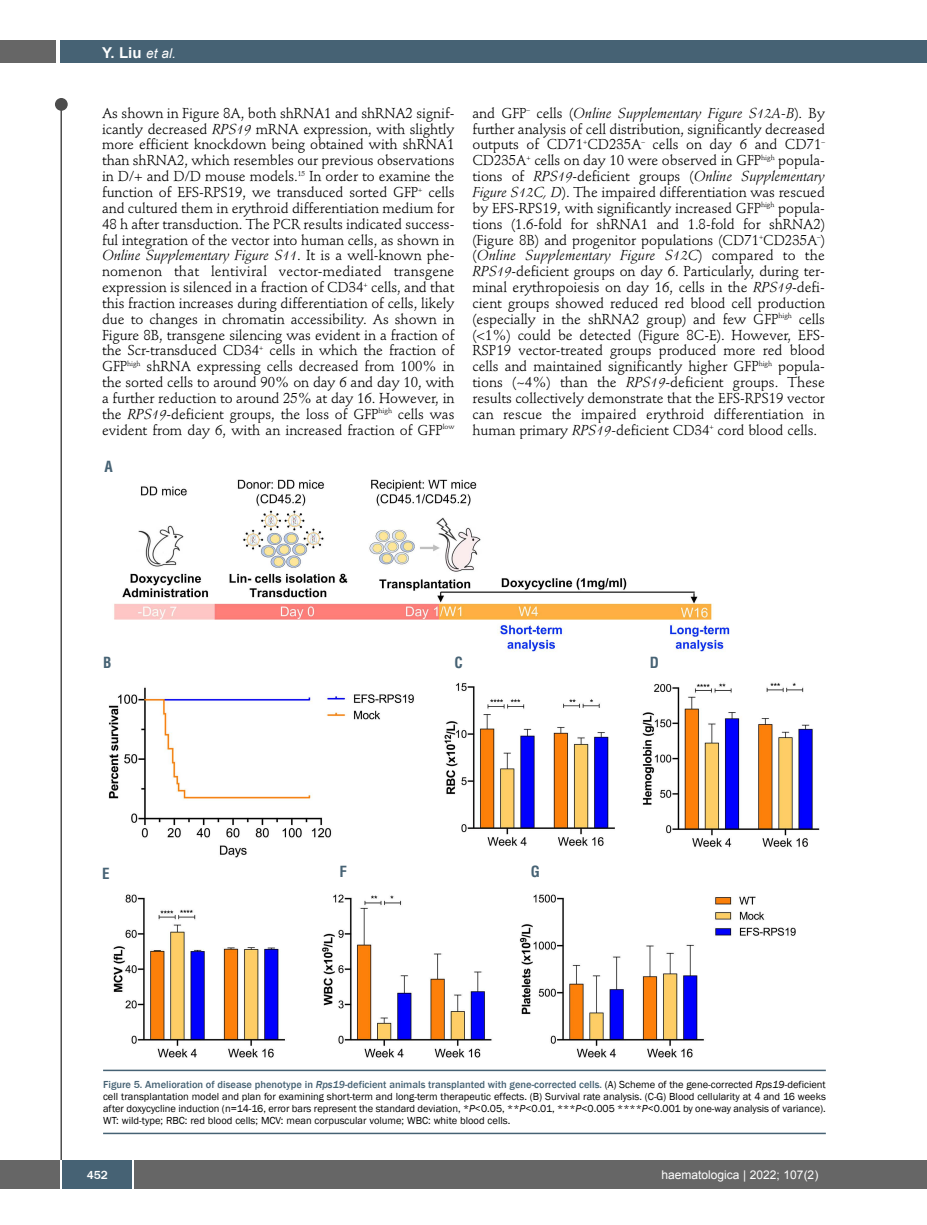
<style>
.page{position:relative;width:927px;height:1225px;background:#fff}
.page>*{position:absolute;margin:0;border:0;box-sizing:border-box;transform-origin:0 0}
.t1{font:700 15px "Arial";color:#fff}
.t2{font:700 condensed 15px "Helvetica";color:#466274}
.t3{font:14.25px/15.9px "Stempel Schneidler";letter-spacing:-.005em;color:#000;text-align:justify}
.t4{font:12px "Arial";color:#fff}
.t5{font:500 12px "Franklin Gothic";color:#fff}
.t6{font:10.5px/12px "Franklin Gothic";color:#000;text-align:justify}
.s1{font-weight:400;font-style:italic;font-size:13.5px}
.s2{font-style:italic}
.s3{font-weight:500;color:#466274}
.s4{font-weight:500;font-style:italic;color:#466274}
</style>
<div class="page">
<div style="left:911px;top:40px;width:16px;height:22px;background:#466274"></div>
<div style="left:910px;top:1160px;width:17px;height:28px;background:#666"></div>
<div style="left:55px;top:98px;width:13px;height:13px;background:#4d4d4d;border-radius:50%"></div>
<hr style="left:60px;top:101px;width:2px;height:1061px;background:#4d4d4d">
<div style="left:60px;top:40px;width:852px;height:22px;background:#466274"></div>
<div style="left:0;top:40px;width:56px;height:22px;background:#666"></div>
<div style="left:0;top:1160px;width:911px;height:28px;background:#666"></div>
<div style="left:62px;top:1160px;width:71px;height:28px;background:#466274"></div>
<hr style="left:60px;top:1160px;width:2px;height:28px;background:#fff">
<svg style="left:133px;top:1160px;width:1px;height:28px"></svg>
<img style="left:108px;top:479px;width:712px;height:579px">
<hr style="left:103px;top:1069px;width:723px;height:2px;background:#466274">
<hr style="left:103px;top:1132px;width:723px;height:2px;background:#466274">
<p class="t1" style="left:102px;top:44px;width:75px">Y. Liu <span class="s1">et al.</span></p>
<p class="t3" style="left:102px;top:106px;width:354px">As shown in Figure 8A, both shRNA1 and shRNA2 signif&shy;icantly decreased <span class="s2">RPS19</span> mRNA expression, with slightly more efficient knockdown being obtained with shRNA1 than shRNA2, which resembles our previous observations in D/+ and D/D mouse models.<sup>15</sup> In order to examine the function of EFS-RPS19, we transduced sorted GFP<sup>+</sup> cells and cultured them in erythroid differentiation medium for 48 h after transduction. The PCR results indicated success&shy;ful integration of the vector into human cells, as shown in <span class="s2">Online Supplementary Figure S11</span>. It is a well-known phe&shy;nomenon that lentiviral vector-mediated transgene expression is silenced in a fraction of CD34<sup>+</sup> cells, and that this fraction increases during differentiation of cells, likely due to changes in chromatin accessibility. As shown in Figure 8B, transgene silencing was evident in a fraction of the Scr-transduced CD34<sup>+</sup> cells in which the fraction of GFP<sup>high</sup> shRNA expressing cells decreased from 100% in the sorted cells to around 90% on day 6 and day 10, with a further reduction to around 25% at day 16. However, in the <span class="s2">RPS19</span>-deficient groups, the loss of GFP<sup>high</sup> cells was evident from day 6, with an increased fraction of GFP<sup>low</sup></p>
<p class="t3" style="left:472px;top:106px;width:354px">and GFP<sup>–</sup> cells (<span class="s2">Online Supplementary Figure S12A-B</span>). By further analysis of cell distribution, significantly decreased outputs of CD71<sup>+</sup>CD235A<sup>–</sup> cells on day 6 and CD71<sup>– </sup>CD235A<sup>+</sup> cells on day 10 were observed in GFP<sup>high</sup> popula&shy;tions of <span class="s2">RPS19</span>-deficient groups (<span class="s2">Online Supplementary Figure S12C, D</span>). The impaired differentiation was rescued by EFS-RPS19, with significantly increased GFP<sup>high</sup> popula&shy;tions (1.6-fold for shRNA1 and 1.8-fold for shRNA2) (Figure 8B) and progenitor populations (CD71<sup>+</sup>CD235A<sup>–</sup>) (<span class="s2">Online Supplementary Figure S12C</span>) compared to the <span class="s2">RPS19</span>-deficient groups on day 6. Particularly, during ter&shy;minal erythropoiesis on day 16, cells in the <span class="s2">RPS19</span>-defi&shy;cient groups showed reduced red blood cell production (especially in the shRNA2 group) and few GFP<sup>high</sup> cells (&lt;1%) could be detected (Figure 8C-E). However, EFS-RSP19 vector-treated groups produced more red blood cells and maintained significantly higher GFP<sup>high</sup> popula&shy;tions (~4%) than the <span class="s2">RPS19</span>-deficient groups. These results collectively demonstrate that the EFS-RPS19 vector can rescue the impaired erythroid differentiation in human primary <span class="s2">RPS19-</span>deficient CD34<sup>+</sup> cord blood cells.</p>
<p class="t2" style="left:104px;top:461px;width:10px">A</p>
<p class="t2" style="left:103px;top:656px;width:10px">B</p>
<p class="t2" style="left:455px;top:656px;width:10px">C</p>
<p class="t2" style="left:650px;top:656px;width:11px">D</p>
<p class="t2" style="left:102px;top:867px;width:9px">E</p>
<p class="t2" style="left:340px;top:866px;width:9px">F</p>
<p class="t2" style="left:531px;top:866px;width:11px">G</p>
<p class="t6" style="left:103px;top:1078px;width:724px"><span class="s3">Figure 5. Amelioration of disease phenotype in</span> <span class="s4">Rps19-</span><span class="s3">deficient animals transplanted with gene-corrected cells.</span> (A) Scheme of the gene-corrected <span class="s2">Rps19</span>-deficient cell transplantation model and plan for examining short-term and long-term therapeutic effects. (B) Survival rate analysis. (C-G) Blood cellularity at 4 and 16 weeks after doxycycline induction (n=14-16, error bars represent the standard deviation, *<span class="s2">P</span>&lt;0.05, **<span class="s2">P</span>&lt;0.01, ***<span class="s2">P</span>&lt;0.005 ****<span class="s2">P</span>&lt;0.001 by one-way analysis of variance).<br>WT: wild-type; RBC: red blood cells; MCV: mean corpuscular volume; WBC: white blood cells.</p>
<p class="t5" style="left:87px;top:1167px;width:23px">452</p>
<p class="t4" style="left:661px;top:1168px;width:158px">haematologica | 2022; 107(2)</p>
</div>
